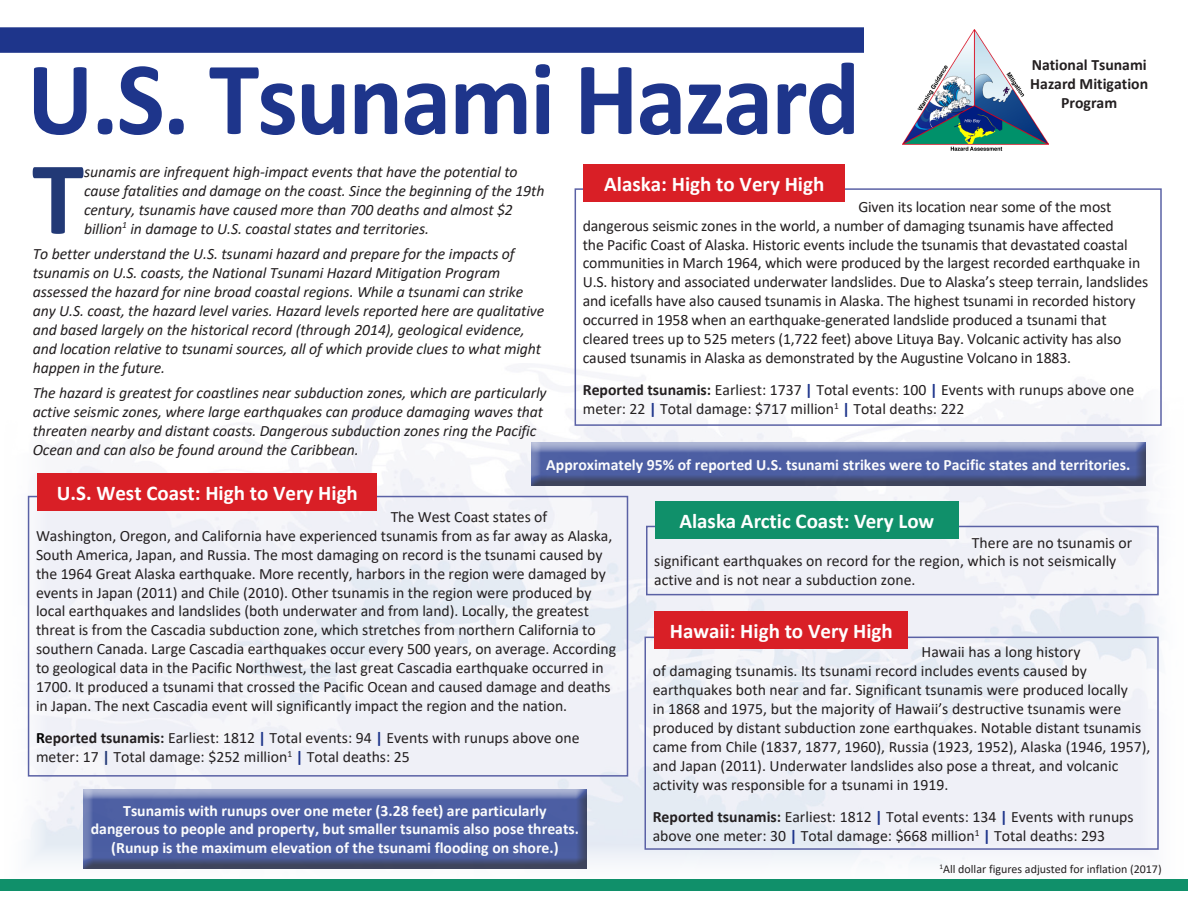
<style>
.page{position:relative;width:1188px;height:918px;background:#fff}
.page>*{position:absolute;margin:0;border:0;box-sizing:border-box;transform-origin:0 0}
.t1{font:700 105px "Calibri";letter-spacing:-.02em;color:#1e358b}
.t2{font:700 105px "Calibri";color:#223976}
.t3{font:700 21px "Calibri";color:#fff}
.t4{font:15.75px/18.9px "Calibri";letter-spacing:-.005em;color:#231f20}
.t5{font:italic 15.75px/18.9px "Calibri";letter-spacing:-.005em;color:#231f20}
.t6{font:700 15.75px/18.9px "Calibri";color:#fff;text-align:center}
.t7{font:700 15.75px/18.9px "Calibri";color:#231f20;text-align:center}
.t8{font:12px "Calibri";color:#231f20}
.s1{font-weight:700}
.s2{font-weight:700;color:#1e358b}
.s3{font-weight:700;color:#000}
.s4{font-weight:700;color:#223976}
</style>
<div class="page">
<img style="left:902px;top:30px;width:147px;height:121px">
<img style="left:27px;top:363px;width:1133px;height:500px">
<div style="left:1px;top:28px;width:862px;height:24px;background:#1e358b"></div>
<div style="left:0;top:27px;width:864px;height:26px;border:2px solid #1e358b"></div>
<div style="left:0;top:879px;width:1188px;height:12px;background:#10906a"></div>
<div style="left:28px;top:496px;width:600px;height:281px;border:2px solid #5a61a5"></div>
<div style="left:575px;top:188px;width:587px;height:238px;border:2px solid #5a61a5"></div>
<div style="left:645px;top:637px;width:514px;height:213px;border:2px solid #5a61a5"></div>
<div style="left:81px;top:788px;width:517px;height:81px;background:#231f20;opacity:.75"></div>
<div style="left:646px;top:526px;width:513px;height:69px;border:2px solid #5a61a5"></div>
<div style="left:530px;top:441px;width:620px;height:45px;background:#231f20;opacity:.75"></div>
<div style="left:37px;top:473px;width:340px;height:38px;background:#d91f26"></div>
<div style="left:655px;top:501px;width:303px;height:38px;background:#10906a"></div>
<div style="left:584px;top:164px;width:261px;height:38px;background:#d91f26"></div>
<div style="left:654px;top:611px;width:254px;height:38px;background:#d91f26"></div>
<p class="t1" style="left:27px;top:25px;width:835px">U.S. Tsunami Hazard</p>
<p class="t7" style="left:1030px;top:55px;width:119px">National Tsunami<br>Hazard Mitigation<br>Program</p>
<p class="t2" style="left:32px;top:124px;width:54px">T</p>
<p class="t5" style="left:84px;top:162px;width:462px">sunamis are infrequent high-impact events that have the potential to cause fatalities and damage on the coast. Since the beginning of the 19th century, tsunamis have caused more than 700 deaths and almost $2 billion<sup>1</sup> in damage to U.S. coastal states and territories.</p>
<p class="t5" style="left:33px;top:244px;width:513px">To better understand the U.S. tsunami hazard and prepare for the impacts of tsunamis on U.S. coasts, the National Tsunami Hazard Mitigation Program assessed the hazard for nine broad coastal regions. While a tsunami can strike any U.S. coast, the hazard level varies. Hazard levels reported here are qualitative and based largely on the historical record (through 2014), geological evidence, and location relative to tsunami sources, all of which provide clues to what might happen in the future.</p>
<p class="t5" style="left:33px;top:383px;width:515px">The hazard is greatest for coastlines near subduction zones, which are particularly active seismic zones, where large earthquakes can produce damaging waves that threaten nearby and distant coasts. Dangerous subduction zones ring the Pacific Ocean and can also be found around the Caribbean.</p>
<p class="t3" style="left:604px;top:169px;width:222px">Alaska: High to Very High</p>
<p class="t4" style="left:583px;top:197px;width:567px;text-indent:276px">Given its location near some of the most dangerous seismic zones in the world, a number of damaging tsunamis have affected<br>the Pacific Coast of Alaska. Historic events include the tsunamis that devastated coastal communities in March 1964, which were produced by the largest recorded earthquake in U.S. history and associated underwater landslides. Due to Alaska’s steep terrain, landslides and icefalls have also caused tsunamis in Alaska. The highest tsunami in recorded history occurred in 1958 when an earthquake-generated landslide produced a tsunami that cleared trees up to 525 meters (1,722 feet) above Lituya Bay. Volcanic activity has also caused tsunamis in Alaska as demonstrated by the Augustine Volcano in 1883.</p>
<p class="t4" style="left:583px;top:380px;width:553px"><span class="s1">Reported tsunamis:</span> Earliest: 1737 <span class="s2">|</span> Total events: 100 <span class="s2">|</span> Events with runups above one meter: 22 <span class="s2">|</span> Total damage: $717 million<sup>1</sup> <span class="s2">|</span> Total deaths: 222</p>
<p class="t6" style="left:546px;top:455px;width:586px">Approximately 95% of reported U.S. tsunami strikes were to Pacific states and territories.</p>
<p class="t3" style="left:57px;top:478px;width:303px">U.S. West Coast: High to Very High</p>
<p class="t4" style="left:36px;top:507px;width:582px;text-indent:355px">The West Coast states of Washington, Oregon, and California have experienced tsunamis from as far away as Alaska, South America, Japan, and Russia. The most damaging on record is the tsunami caused by the 1964 Great Alaska earthquake. More recently, harbors in the region were damaged by events in Japan (2011) and Chile (2010). Other tsunamis in the region were produced by local earthquakes and landslides (both underwater and from land). Locally, the greatest threat is from the Cascadia subduction zone, which stretches from northern California to southern Canada. Large Cascadia earthquakes occur every 500 years, on average. According to geological data in the Pacific Northwest, the last great Cascadia earthquake occurred in 1700. It produced a tsunami that crossed the Pacific Ocean and caused damage and deaths in Japan. The next Cascadia event will significantly impact the region and the nation.</p>
<p class="t4" style="left:36px;top:728px;width:545px"><span class="s3">R</span><span class="s1">eported tsunamis:</span> Earliest: 1812 <span class="s2">|</span> Total events: 94 <span class="s2">|</span> Events with runups above one meter: 17 <span class="s4">|</span> Total damage: $252 million<sup>1</sup> <span class="s2">|</span> Total deaths: 25</p>
<p class="t6" style="left:91px;top:801px;width:490px">Tsunamis with runups over one meter (3.28 feet) are particularly dangerous to people and property, but smaller tsunamis also pose threats. (Runup is the maximum elevation of the tsunami flooding on shore.)</p>
<p class="t3" style="left:679px;top:506px;width:256px">Alaska Arctic Coast: Very Low</p>
<p class="t4" style="left:654px;top:532px;width:480px;text-indent:318px">There are no tsunamis or significant earthquakes on record for the region, which is not seismically active and is not near a subduction zone.</p>
<p class="t3" style="left:670px;top:616px;width:225px">Hawaii: High to Very High</p>
<p class="t4" style="left:653px;top:642px;width:499px;text-indent:269px">Hawaii has a long history<br>of damaging tsunamis. Its tsunami record includes events caused by earthquakes both near and far. Significant tsunamis were produced locally<br>in 1868 and 1975, but the majority of Hawaii’s destructive tsunamis were produced by distant subduction zone earthquakes. Notable distant tsunamis came from Chile (1837, 1877, 1960), Russia (1923, 1952), Alaska (1946, 1957), and Japan (2011). Underwater landslides also pose a threat, and volcanic activity was responsible for a tsunami in 1919.</p>
<p class="t4" style="left:653px;top:807px;width:482px"><span class="s1">Reported tsunamis:</span> Earliest: 1812 <span class="s2">|</span> Total events: 134 <span class="s2">|</span> Events with runups above one meter: 30 <span class="s2">|</span> Total damage: $668 million<sup>1</sup> <span class="s2">|</span> Total deaths: 293</p>
<p class="t8" style="left:939px;top:860px;width:224px"><sup>1</sup>All dollar figures adjusted for inflation (2017)</p>
</div>
